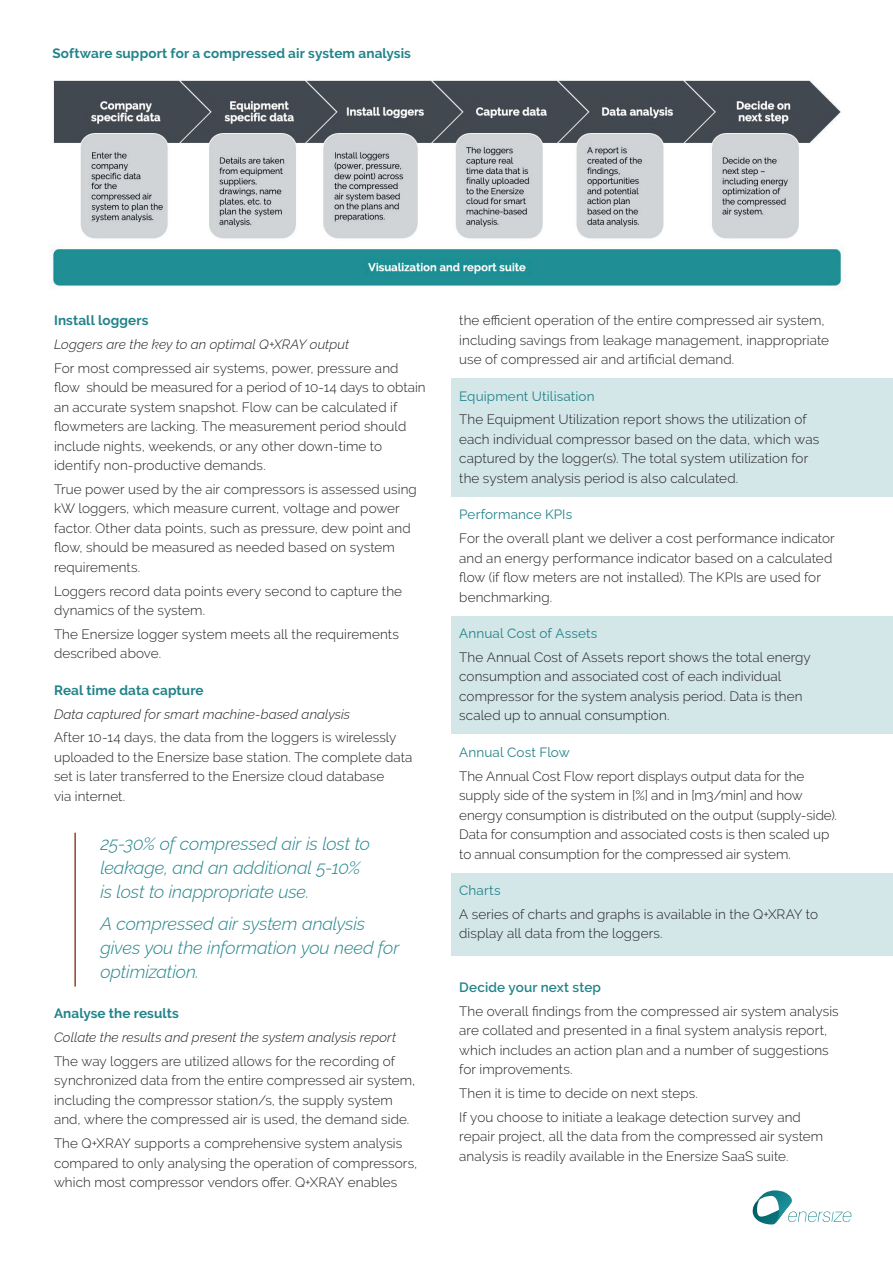
<style>
.page{position:relative;width:893px;height:1263px;background:#fff}
.page>*{position:absolute;margin:0;border:0;box-sizing:border-box;transform-origin:0 0}
.t1{font:italic 100 18px/24px "Raleway";letter-spacing:-.005em;color:#22848a}
.t2{font:300 13.5px/19.5px "Raleway";letter-spacing:.005em;color:#231f20}
.t3{font:italic 100 13.5px "Raleway";letter-spacing:.005em;color:#231f20}
.t4{font:700 13.5px "Raleway";letter-spacing:.01em;color:#22848a}
.t5{font:13.5px "Raleway";letter-spacing:.01em;color:#22848a}
.t6{font:600 13.5px "Raleway";letter-spacing:.01em;color:#22848a}
</style>
<div class="page">
<div style="left:451px;top:378px;width:442px;height:119px;background:#d3e6e8"></div>
<div style="left:451px;top:616px;width:442px;height:118px;background:#d3e6e8"></div>
<div style="left:451px;top:873px;width:442px;height:83px;background:#d3e6e8"></div>
<img style="left:51px;top:80px;width:792px;height:207px">
<hr style="left:74px;top:833px;width:2px;height:153px;background:#904529">
<svg style="left:753px;top:1190px;width:98px;height:34px"></svg>
<p class="t4" style="left:52px;top:46px;width:360px">Software support for a compressed air system analysis</p>
<p class="t4" style="left:54px;top:313px;width:96px">Install loggers</p>
<p class="t3" style="left:54px;top:333px;width:297px">Loggers are the key to an optimal Q+XRAY output</p>
<p class="t2" style="left:54px;top:358px;width:373px">For most compressed air systems, power, pressure and flow should be measured for a period of 10-14 days to obtain an accurate system snapshot. Flow can be calculated if flowmeters are lacking. The measurement period should include nights, weekends, or any other down-time to identify non-productive demands.</p>
<p class="t2" style="left:54px;top:479px;width:364px">True power used by the air compressors is assessed using kW loggers, which measure current, voltage and power factor. Other data points, such as pressure, dew point and flow, should be measured as needed based on system requirements.</p>
<p class="t2" style="left:54px;top:581px;width:350px">Loggers record data points every second to capture the dynamics of the system.</p>
<p class="t2" style="left:54px;top:624px;width:347px">The Enersize logger system meets all the requirements described above.</p>
<p class="t4" style="left:54px;top:682px;width:151px">Real time data capture</p>
<p class="t3" style="left:54px;top:703px;width:298px">Data captured for smart machine-based analysis</p>
<p class="t2" style="left:54px;top:728px;width:360px">After 10-14 days, the data from the loggers is wirelessly uploaded to the Enersize base station. The complete data set is later transferred to the Enersize cloud database<br>via internet.</p>
<h1 class="t1" style="left:100px;top:829px;width:271px">25-30% of compressed air is lost to leakage, and an additional 5-10% is lost to inappropriate use.</h1>
<h1 class="t1" style="left:100px;top:910px;width:301px">A compressed air system analysis gives you the information you need for optimization.</h1>
<p class="t4" style="left:54px;top:1006px;width:126px">Analyse the results</p>
<p class="t3" style="left:54px;top:1026px;width:344px">Collate the results and present the system analysis report</p>
<p class="t2" style="left:54px;top:1051px;width:363px">The way loggers are utilized allows for the recording of synchronized data from the entire compressed air system, including the compressor station/s, the supply system and, where the compressed air is used, the demand side.</p>
<p class="t2" style="left:54px;top:1133px;width:365px">The Q+XRAY supports a comprehensive system analysis compared to only analysing the operation of compressors, which most compressor vendors offer. Q+XRAY enables</p>
<p class="t2" style="left:459px;top:310px;width:371px">the efficient operation of the entire compressed air system, including savings from leakage management, inappropriate use of compressed air and artificial demand.</p>
<p class="t5" style="left:459px;top:385px;width:137px">Equipment Utilisation</p>
<p class="t2" style="left:459px;top:410px;width:361px">The Equipment Utilization report shows the utilization of each individual compressor based on the data, which was captured by the logger(s). The total system utilization for the system analysis period is also calculated.</p>
<p class="t5" style="left:459px;top:504px;width:114px">Performance KPIs</p>
<p class="t2" style="left:459px;top:528px;width:377px">For the overall plant we deliver a cost performance indicator and an energy performance indicator based on a calculated flow (if flow meters are not installed). The KPIs are used for benchmarking.</p>
<p class="t5" style="left:459px;top:622px;width:140px">Annual Cost of Assets</p>
<p class="t2" style="left:459px;top:647px;width:353px">The Annual Cost of Assets report shows the total energy consumption and associated cost of each individual compressor for the system analysis period. Data is then scaled up to annual consumption.</p>
<p class="t5" style="left:459px;top:741px;width:112px">Annual Cost Flow</p>
<p class="t2" style="left:459px;top:766px;width:379px">The Annual Cost Flow report displays output data for the supply side of the system in [%] and in [m3/min] and how energy consumption is distributed on the output (supply-side).<br>Data for consumption and associated costs is then scaled up to annual consumption for the compressed air system.</p>
<p class="t5" style="left:459px;top:879px;width:43px">Charts</p>
<p class="t2" style="left:459px;top:904px;width:360px">A series of charts and graphs is available in the Q+XRAY to display all data from the loggers.</p>
<p class="t6" style="left:459px;top:979px;width:143px">Decide your next step</p>
<p class="t2" style="left:459px;top:1001px;width:381px">The overall findings from the compressed air system analysis are collated and presented in a final system analysis report, which includes an action plan and a number of suggestions for improvements.</p>
<p class="t2" style="left:459px;top:1081px;width:343px;line-height:23.7px">Then it is time to decide on next steps.<br>If you choose to initiate a leakage detection survey and</p>
<p class="t2" style="left:459px;top:1126px;width:366px">repair project, all the data from the compressed air system analysis is readily available in the Enersize SaaS suite.</p>
</div>
